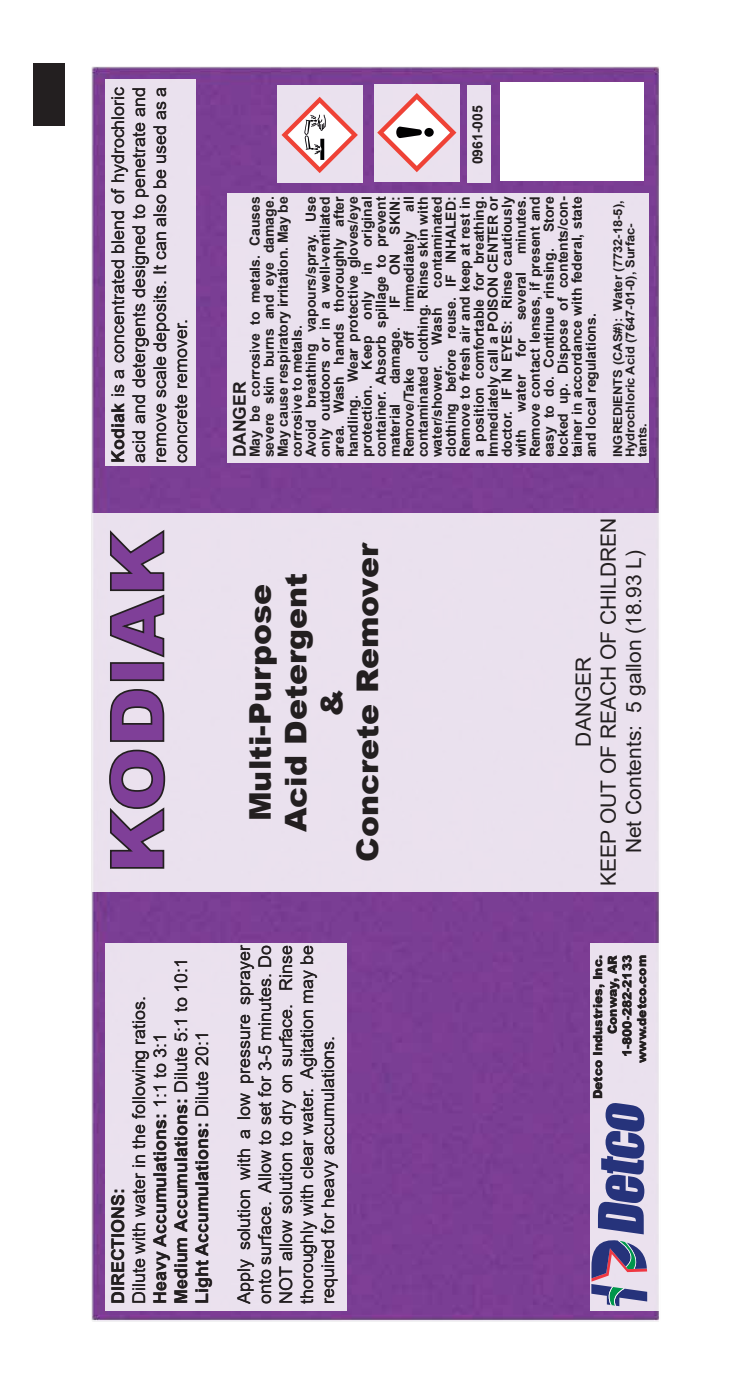
<style>
.page{position:relative;width:756px;height:1386px;background:#fff}
.page>*{position:absolute;margin:0;border:0;box-sizing:border-box;transform-origin:0 0}
.t1{font:900 73.5px "Arial";color:#7f3f98;scale:1.06 1}
.t2{font:900 29.75px/35.9px "Arial";color:#231f20;text-align:center;scale:1.06 1}
.t3{font:21px/25.2px "Arial";color:#231f20;text-align:center}
.t4{font:17.5px/21px "Arial";color:#231f20;text-align:justify}
.t5{font:700 17.5px "Arial";color:#231f20}
.t6{font:700 14px/14px "Arial";color:#231f20;text-align:justify}
.t7{font:700 12.25px/12.2px "Arial";color:#231f20;scale:1.06 1}
.t8{font:900 12.25px/14.7px "Arial";color:#231f20;text-align:right}
.s1{font-weight:700}
</style>
<div class="page">
<div style="left:91px;top:66px;width:568px;height:1256px;background:#7a3e94"></div>
<div style="left:500px;top:82px;width:143px;height:99px;background:#fff"></div>
<div style="left:590px;top:943px;width:69px;height:368px;background:#eae1ee"></div>
<div style="left:227px;top:193px;width:422px;height:270px;background:#eae1ee"></div>
<div style="left:92px;top:513px;width:567px;height:378px;background:#eae1ee"></div>
<div style="left:105px;top:79px;width:90px;height:387px;background:#eae1ee"></div>
<div style="left:105px;top:943px;width:242px;height:368px;background:#eae1ee"></div>
<svg style="left:109px;top:749px;width:57px;height:120px"></svg>
<svg style="left:110px;top:689px;width:55px;height:53px"></svg>
<div style="left:110px;top:662px;width:54px;height:19px;border:2px solid #231f20"></div>
<svg style="left:110px;top:530px;width:55px;height:128px"></svg>
<div style="left:375px;top:84px;width:85px;height:97px;background:#eae1ee"></div>
<div style="left:33px;top:63px;width:32px;height:63px;background:#231f20"></div>
<svg style="left:591px;top:1103px;width:56px;height:203px"></svg>
<div style="left:467px;top:85px;width:24px;height:97px;background:#eae1ee"></div>
<div style="left:277px;top:85px;width:86px;height:97px;background:#eae1ee"></div>
<svg style="left:281px;top:97px;width:77px;height:76px"></svg>
<svg style="left:377px;top:93px;width:79px;height:79px"></svg>
<p class="t4" style="left:107px;top:463px;width:378px;rotate:-90deg"><span class="s1">Kodiak</span> is a concentrated blend of hydrochloric acid and detergents designed to penetrate and remove scale deposits. It can also be used as a concrete remover.</p>
<p class="t6" style="left:471px;top:164px;width:61px;rotate:-90deg">0961-005</p>
<p class="t6" style="left:430px;top:457px;width:263px;text-indent:170px;rotate:-90deg">contaminated clothing before reuse. IF INHALED:<br>Remove to fresh air and keep at rest in a position comfortable for breathing.<br>Immediately call a POISON CENTER or doctor. IF IN EYES: Rinse cautiously with</p>
<p class="t6" style="left:248px;top:457px;width:263px;text-align:left;rotate:-90deg">May be corrosive to metals. Causes severe skin burns and eye damage.<br>May cause respiratory irritation. May be corrosive to metals.<br>Avoid breathing vapours/spray. Use only outdoors or in a well-ventilated area. Wash hands thoroughly after handling. Wear protective gloves/eye protection. Keep only in original container. Absorb spillage to prevent material</p>
<p class="t6" style="left:514px;top:457px;width:262px;text-indent:203px;rotate:-90deg">minutes.<br>Remove contact lenses, if present and easy to do. Continue rinsing. Store locked up. Dispose of contents/con&shy;tainer in accordance with federal, state and local regulations.</p>
<p class="t7" style="left:612px;top:457px;width:244px;rotate:-90deg">INGREDIENTS (CAS#): Water (7732-18-5),<br>Hydrochloric Acid (7647-01-0), Surfac&shy;tants.</p>
<p class="t6" style="left:402px;top:457px;width:262px;text-indent:245px;rotate:-90deg">all contaminated clothing. Rinse skin with water/shower.</p>
<p class="t6" style="left:388px;top:235px;width:40px;rotate:-90deg">SKIN:</p>
<p class="t6" style="left:402px;top:312px;width:82px;rotate:-90deg">immediately</p>
<p class="t6" style="left:388px;top:275px;width:22px;rotate:-90deg">ON</p>
<p class="t6" style="left:514px;top:320px;width:50px;rotate:-90deg">several</p>
<p class="t6" style="left:388px;top:308px;width:14px;rotate:-90deg">IF</p>
<p class="t6" style="left:430px;top:345px;width:38px;rotate:-90deg">Wash</p>
<p class="t6" style="left:388px;top:384px;width:58px;rotate:-90deg">damage.</p>
<p class="t6" style="left:402px;top:349px;width:20px;rotate:-90deg">off</p>
<p class="t6" style="left:514px;top:357px;width:20px;rotate:-90deg">for</p>
<p class="t6" style="left:402px;top:457px;width:91px;rotate:-90deg">Remove/Take</p>
<p class="t6" style="left:514px;top:412px;width:38px;rotate:-90deg">water</p>
<p class="t5" style="left:227px;top:457px;width:77px;rotate:-90deg">DANGER</p>
<h1 class="t1" style="left:84px;top:874px;width:324px;rotate:-90deg">KODIAK</h1>
<h2 class="t2" style="left:241px;top:862px;width:302px;rotate:-90deg">Multi-Purpose<br>Acid Detergent<br>&amp;<br>Concrete Remover</h2>
<p class="t5" style="left:106px;top:1304px;width:118px;rotate:-90deg">DIRECTIONS:</p>
<p class="t4" style="left:128px;top:1304px;width:348px;text-align:left;rotate:-90deg">Dilute with water in the following ratios.<br><span class="s1">Heavy Accumulations:</span> 1:1 to 3:1<br><span class="s1">Medium Accumulations:</span> Dilute 5:1 to 10:1<br><span class="s1">Light Accumulations:</span> Dilute 20:1</p>
<p class="t4" style="left:233px;top:1304px;width:361px;rotate:-90deg">Apply solution with a low pressure sprayer onto surface. Allow to set for 3-5 minutes. Do NOT allow solution to dry on surface. Rinse thoroughly with clear water. Agitation may be required for heavy accumulations.</p>
<h3 class="t3" style="left:571px;top:886px;width:369px;rotate:-90deg">DANGER<br>KEEP OUT OF REACH OF CHILDREN<br>Net Contents: 5 gallon (18.93 L)</h3>
<p class="t8" style="left:590px;top:1099px;width:146px;rotate:-90deg">Detco Industries, Inc.<br>Conway, AR<br>1-800-282-2133 www.detco.com</p>
</div>
